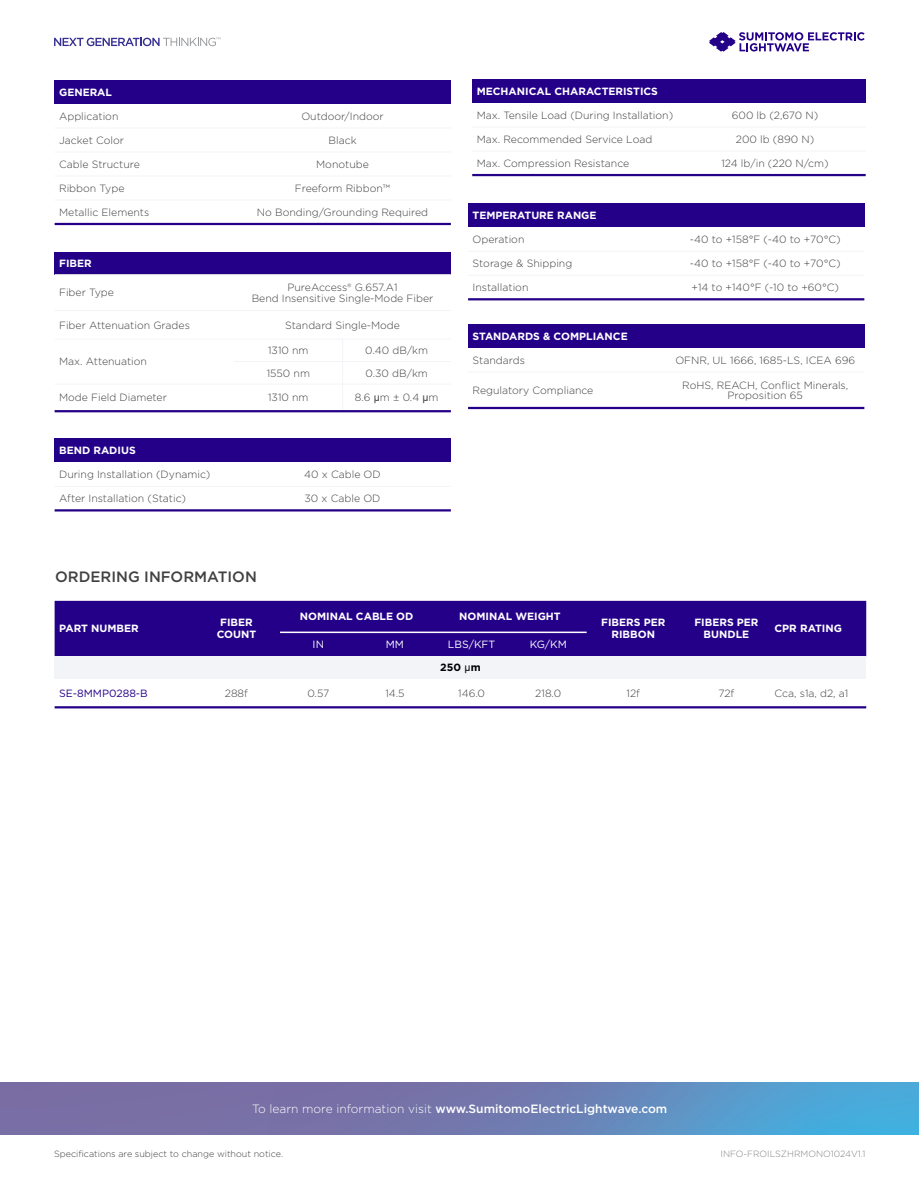
<style>
.page{position:relative;width:919px;height:1188px;background:#fff}
.page>*{position:absolute;margin:0;border:0;box-sizing:border-box;transform-origin:0 0}
.t1{font:500 15px "Gotham";color:#414042}
.t2{font:500 12px "Gotham";color:#fff}
.t3{font:300 10.5px/10.5px "Gotham";color:#414042;text-align:center}
.t4{font:700 10.5px/12px "Gotham";color:#fff;text-align:center}
.t5{font:10.5px "Gotham";color:#fff}
.t6{font:10.5px "Gotham";color:#240089}
.t7{font:700 10.5px "Gotham";color:#000}
.t8{font:300 9px "Gotham";color:#414042}
.t9{font:300 9px "Gotham";color:#808285}
.s1{font-family:"Arial";font-weight:400}
.s2{font-weight:300}
</style>
<div class="page">
<img style="left:0;top:1082px;width:918px;height:52px">
<svg style="left:709px;top:32px;width:155px;height:20px"></svg>
<svg style="left:54px;top:37px;width:166px;height:9px"></svg>
<div style="left:55px;top:601px;width:811px;height:55px;background:#240089"></div>
<div style="left:55px;top:656px;width:811px;height:23px;background:#f3f4f8"></div>
<hr style="left:280px;top:632px;width:306px;height:1px;background:#fff">
<hr style="left:55px;top:706px;width:811px;height:2px;background:#240089">
<div style="left:55px;top:252px;width:396px;height:23px;background:#240089"></div>
<hr style="left:342px;top:339px;width:1px;height:71px;background:#f3f4f8">
<hr style="left:55px;top:310px;width:396px;height:1px;background:#f3f4f8">
<hr style="left:55px;top:339px;width:396px;height:1px;background:#f3f4f8">
<hr style="left:234px;top:361px;width:217px;height:1px;background:#f3f4f8">
<hr style="left:55px;top:384px;width:396px;height:1px;background:#f3f4f8">
<hr style="left:55px;top:410px;width:396px;height:2px;background:#240089">
<hr style="left:55px;top:274px;width:396px;height:1px;background:#dcddde">
<div style="left:55px;top:80px;width:396px;height:24px;background:#240089"></div>
<hr style="left:55px;top:128px;width:396px;height:1px;background:#f3f4f8">
<hr style="left:55px;top:152px;width:396px;height:1px;background:#f3f4f8">
<hr style="left:55px;top:176px;width:396px;height:1px;background:#f3f4f8">
<hr style="left:55px;top:200px;width:396px;height:1px;background:#f3f4f8">
<hr style="left:55px;top:223px;width:396px;height:2px;background:#240089">
<div style="left:472px;top:79px;width:393px;height:24px;background:#240089"></div>
<hr style="left:472px;top:127px;width:393px;height:1px;background:#f3f4f8">
<hr style="left:472px;top:151px;width:393px;height:1px;background:#f3f4f8">
<hr style="left:472px;top:174px;width:393px;height:2px;background:#240089">
<div style="left:468px;top:203px;width:396px;height:24px;background:#240089"></div>
<hr style="left:468px;top:251px;width:396px;height:1px;background:#f3f4f8">
<hr style="left:468px;top:275px;width:396px;height:1px;background:#f3f4f8">
<hr style="left:468px;top:298px;width:396px;height:2px;background:#240089">
<div style="left:468px;top:324px;width:396px;height:24px;background:#240089"></div>
<hr style="left:468px;top:372px;width:396px;height:1px;background:#f3f4f8">
<hr style="left:468px;top:407px;width:396px;height:2px;background:#240089">
<div style="left:55px;top:438px;width:396px;height:24px;background:#240089"></div>
<hr style="left:55px;top:486px;width:396px;height:1px;background:#f3f4f8">
<hr style="left:55px;top:509px;width:396px;height:3px;background:#240089">
<p class="t4" style="left:59px;top:87px;width:54px">GENERAL</p>
<p class="t3" style="left:59px;top:111px;width:61px">Application</p>
<p class="t3" style="left:301px;top:111px;width:84px">Outdoor/Indoor</p>
<p class="t3" style="left:59px;top:135px;width:66px">Jacket Color</p>
<p class="t3" style="left:328px;top:135px;width:30px">Black</p>
<p class="t3" style="left:59px;top:159px;width:82px">Cable Structure</p>
<p class="t3" style="left:316px;top:159px;width:54px">Monotube</p>
<p class="t3" style="left:59px;top:183px;width:67px">Ribbon Type</p>
<p class="t3" style="left:295px;top:183px;width:97px">Freeform Ribbon™</p>
<p class="t3" style="left:59px;top:207px;width:92px">Metallic Elements</p>
<p class="t3" style="left:257px;top:207px;width:173px">No Bonding/Grounding Required</p>
<p class="t4" style="left:59px;top:258px;width:34px">FIBER</p>
<p class="t3" style="left:59px;top:288px;width:56px">Fiber Type</p>
<p class="t3" style="left:251px;top:283px;width:183px">PureAccess® G.657.A1<br>Bend Insensitive Single-Mode Fiber</p>
<p class="t3" style="left:59px;top:320px;width:132px">Fiber Attenuation Grades</p>
<p class="t3" style="left:285px;top:320px;width:116px">Standard Single-Mode</p>
<p class="t3" style="left:59px;top:357px;width:89px">Max. Attenuation</p>
<p class="t3" style="left:268px;top:346px;width:42px">1310 nm</p>
<p class="t3" style="left:365px;top:346px;width:64px">0.40 dB/km</p>
<p class="t3" style="left:267px;top:368px;width:45px">1550 nm</p>
<p class="t3" style="left:365px;top:368px;width:64px">0.30 dB/km</p>
<p class="t3" style="left:59px;top:393px;width:109px">Mode Field Diameter</p>
<p class="t3" style="left:268px;top:393px;width:42px">1310 nm</p>
<p class="t3" style="left:355px;top:393px;width:85px">8.6 <span class="s1">μ</span>m ± 0.4 <span class="s1">μ</span>m</p>
<p class="t4" style="left:59px;top:445px;width:78px">BEND RADIUS</p>
<p class="t3" style="left:59px;top:470px;width:153px">During Installation (Dynamic)</p>
<p class="t3" style="left:304px;top:470px;width:78px">40 x Cable OD</p>
<p class="t3" style="left:59px;top:494px;width:128px">After Installation (Static)</p>
<p class="t3" style="left:304px;top:494px;width:77px">30 x Cable OD</p>
<h1 class="t1" style="left:55px;top:570px;width:203px">ORDERING INFORMATION</h1>
<p class="t4" style="left:476px;top:86px;width:183px">MECHANICAL CHARACTERISTICS</p>
<p class="t3" style="left:476px;top:111px;width:198px">Max. Tensile Load (During Installation)</p>
<p class="t3" style="left:731px;top:111px;width:88px">600 lb (2,670 N)</p>
<p class="t3" style="left:476px;top:135px;width:177px">Max. Recommended Service Load</p>
<p class="t3" style="left:735px;top:135px;width:80px">200 lb (890 N)</p>
<p class="t3" style="left:476px;top:159px;width:154px">Max. Compression Resistance</p>
<p class="t3" style="left:721px;top:159px;width:109px">124 lb/in (220 N/cm)</p>
<p class="t4" style="left:472px;top:210px;width:125px">TEMPERATURE RANGE</p>
<p class="t3" style="left:472px;top:235px;width:53px">Operation</p>
<p class="t3" style="left:689px;top:235px;width:152px">-40 to +158°F (-40 to +70°C)</p>
<p class="t3" style="left:472px;top:259px;width:101px">Storage &amp; Shipping</p>
<p class="t3" style="left:689px;top:259px;width:152px">-40 to +158°F (-40 to +70°C)</p>
<p class="t3" style="left:472px;top:283px;width:57px">Installation</p>
<p class="t3" style="left:691px;top:283px;width:149px">+14 to +140°F (-10 to +60°C)</p>
<p class="t4" style="left:472px;top:331px;width:157px">STANDARDS &amp; COMPLIANCE</p>
<p class="t3" style="left:472px;top:355px;width:54px">Standards</p>
<p class="t3" style="left:675px;top:355px;width:181px">OFNR, UL 1666, 1685-LS, ICEA 696</p>
<p class="t3" style="left:472px;top:385px;width:122px">Regulatory Compliance</p>
<p class="t3" style="left:682px;top:380px;width:167px">RoHS, REACH, Conflict Minerals,<br>Proposition 65</p>
<p class="t4" style="left:59px;top:623px;width:81px">PART NUMBER</p>
<p class="t4" style="left:217px;top:617px;width:41px">FIBER<br>COUNT</p>
<p class="t4" style="left:300px;top:611px;width:115px">NOMINAL CABLE OD</p>
<p class="t4" style="left:459px;top:611px;width:103px">NOMINAL WEIGHT</p>
<p class="t5" style="left:312px;top:640px;width:13px">IN</p>
<p class="t5" style="left:386px;top:640px;width:20px">MM</p>
<p class="t5" style="left:448px;top:640px;width:49px">LBS/KFT</p>
<p class="t5" style="left:529px;top:640px;width:39px">KG/KM</p>
<p class="t7" style="left:440px;top:663px;width:42px">250 <span class="s1">μ</span>m</p>
<p class="t4" style="left:601px;top:617px;width:66px">FIBERS PER<br>RIBBON</p>
<p class="t4" style="left:694px;top:617px;width:66px">FIBERS PER<br>BUNDLE</p>
<p class="t4" style="left:774px;top:623px;width:69px">CPR RATING</p>
<p class="t6" style="left:59px;top:689px;width:90px">SE-8MMP0288-B</p>
<p class="t3" style="left:225px;top:689px;width:25px">288f</p>
<p class="t3" style="left:307px;top:689px;width:23px">0.57</p>
<p class="t3" style="left:385px;top:689px;width:21px">14.5</p>
<p class="t3" style="left:458px;top:689px;width:28px">146.0</p>
<p class="t3" style="left:535px;top:689px;width:27px">218.0</p>
<p class="t3" style="left:626px;top:689px;width:15px">12f</p>
<p class="t3" style="left:718px;top:689px;width:18px">72f</p>
<p class="t3" style="left:774px;top:689px;width:75px">Cca, s1a, d2, a1</p>
<p class="t2" style="left:252px;top:1103px;width:417px"><span class="s2">To learn more information visit</span> www.SumitomoElectricLightwave.com</p>
<p class="t8" style="left:54px;top:1149px;width:230px">Specifications are subject to change without notice.</p>
<p class="t9" style="left:720px;top:1149px;width:146px">INFO-FROILSZHRMONO1024V1.1</p>
</div>
